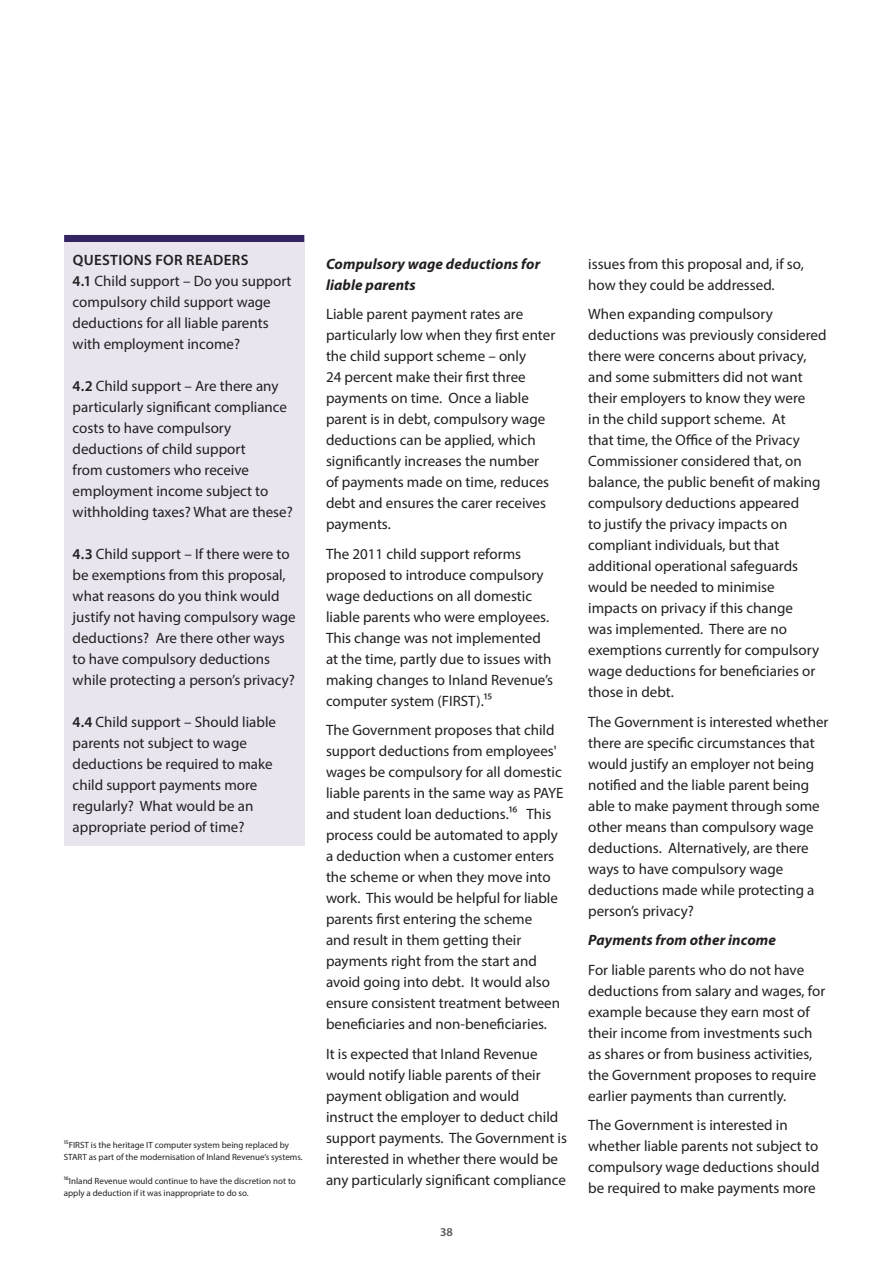
<style>
.page{position:relative;width:893px;height:1263px;background:#fff}
.page>*{position:absolute;margin:0;border:0;box-sizing:border-box;transform-origin:0 0}
.body{font:15px/21px "Myriad Pro";color:#231f20}
.t1{font:italic 700 15px/21px "Myriad Pro";letter-spacing:.005em;color:#231f20}
.t2{font:600 12px "Myriad Pro";color:#57585a}
.t3{font:9px/12px "Myriad Pro";color:#231f20}
.s1{font-weight:600}
</style>
<div class="page">
<div style="left:64px;top:359px;width:241px;height:168px;background:#eae4ef"></div>
<div style="left:64px;top:235px;width:240px;height:7px;background:#342462"></div>
<div style="left:64px;top:242px;width:240px;height:117px;background:#eae4ef"></div>
<div style="left:64px;top:527px;width:240px;height:170px;background:#eae4ef"></div>
<div style="left:64px;top:697px;width:241px;height:149px;background:#eae4ef"></div>
<p class="body" style="left:73px;top:249px;width:220px"><span class="s1">QUESTIONS FOR READERS<br>4.1</span> Child support – Do you support compulsory child support wage deductions for all liable parents with employment income?</p>
<p class="body" style="left:73px;top:375px;width:222px"><span class="s1">4.2</span> Child support – Are there any particularly significant compliance costs to have compulsory deductions of child support<br>from customers who receive employment income subject to withholding taxes? What are these?</p>
<p class="body" style="left:73px;top:543px;width:225px"><span class="s1">4.3</span> Child support – If there were to be exemptions from this proposal, what reasons do you think would justify not having compulsory wage deductions? Are there other ways to have compulsory deductions while protecting a person’s privacy?</p>
<p class="body" style="left:73px;top:711px;width:205px"><span class="s1">4.4</span> Child support – Should liable parents not subject to wage deductions be required to make child support payments more regularly? What would be an appropriate period of time?</p>
<p class="t3" style="left:64px;top:1138px;width:240px">¹⁵FIRST is the heritage IT computer system being replaced by<br>START as part of the modernisation of Inland Revenue’s systems.</p>
<p class="t3" style="left:64px;top:1174px;width:234px">¹⁶Inland Revenue would continue to have the discretion not to apply a deduction if it was inappropriate to do so.</p>
<p class="t1" style="left:326px;top:252px;width:216px">Compulsory wage deductions for liable parents</p>
<p class="body" style="left:326px;top:303px;width:231px">Liable parent payment rates are particularly low when they first enter the child support scheme – only<br>24 percent make their first three payments on time. Once a liable parent is in debt, compulsory wage deductions can be applied, which significantly increases the number of payments made on time, reduces debt and ensures the carer receives payments.</p>
<p class="body" style="left:326px;top:543px;width:229px">The 2011 child support reforms proposed to introduce compulsory wage deductions on all domestic liable parents who were employees.<br>This change was not implemented at the time, partly due to issues with making changes to Inland Revenue’s computer system (FIRST).¹⁵</p>
<p class="body" style="left:326px;top:719px;width:239px">The Government proposes that child support deductions from employees' wages be compulsory for all domestic liable parents in the same way as PAYE and student loan deductions.¹⁶ This process could be automated to apply a deduction when a customer enters the scheme or when they move into work. This would be helpful for liable parents first entering the scheme<br>and result in them getting their payments right from the start and avoid going into debt. It would also ensure consistent treatment between beneficiaries and non-beneficiaries.</p>
<p class="body" style="left:326px;top:1043px;width:242px">It is expected that Inland Revenue would notify liable parents of their payment obligation and would instruct the employer to deduct child support payments. The Government is interested in whether there would be any particularly significant compliance</p>
<p class="t2" style="left:440px;top:1224px;width:14px">38</p>
<p class="body" style="left:588px;top:253px;width:217px">issues from this proposal and, if so, how they could be addressed.</p>
<p class="body" style="left:588px;top:303px;width:240px">When expanding compulsory deductions was previously considered there were concerns about privacy, and some submitters did not want their employers to know they were<br>in the child support scheme. At<br>that time, the Office of the Privacy<br>Commissioner considered that, on balance, the public benefit of making compulsory deductions appeared<br>to justify the privacy impacts on compliant individuals, but that additional operational safeguards would be needed to minimise impacts on privacy if this change<br>was implemented. There are no exemptions currently for compulsory wage deductions for beneficiaries or those in debt.</p>
<p class="body" style="left:588px;top:711px;width:242px">The Government is interested whether there are specific circumstances that would justify an employer not being notified and the liable parent being able to make payment through some other means than compulsory wage deductions. Alternatively, are there ways to have compulsory wage deductions made while protecting a person’s privacy?</p>
<p class="t1" style="left:588px;top:929px;width:189px">Payments from other income</p>
<p class="body" style="left:588px;top:959px;width:238px">For liable parents who do not have deductions from salary and wages, for example because they earn most of their income from investments such as shares or from business activities, the Government proposes to require earlier payments than currently.</p>
<p class="body" style="left:588px;top:1114px;width:233px">The Government is interested in whether liable parents not subject to compulsory wage deductions should be required to make payments more</p>
</div>
